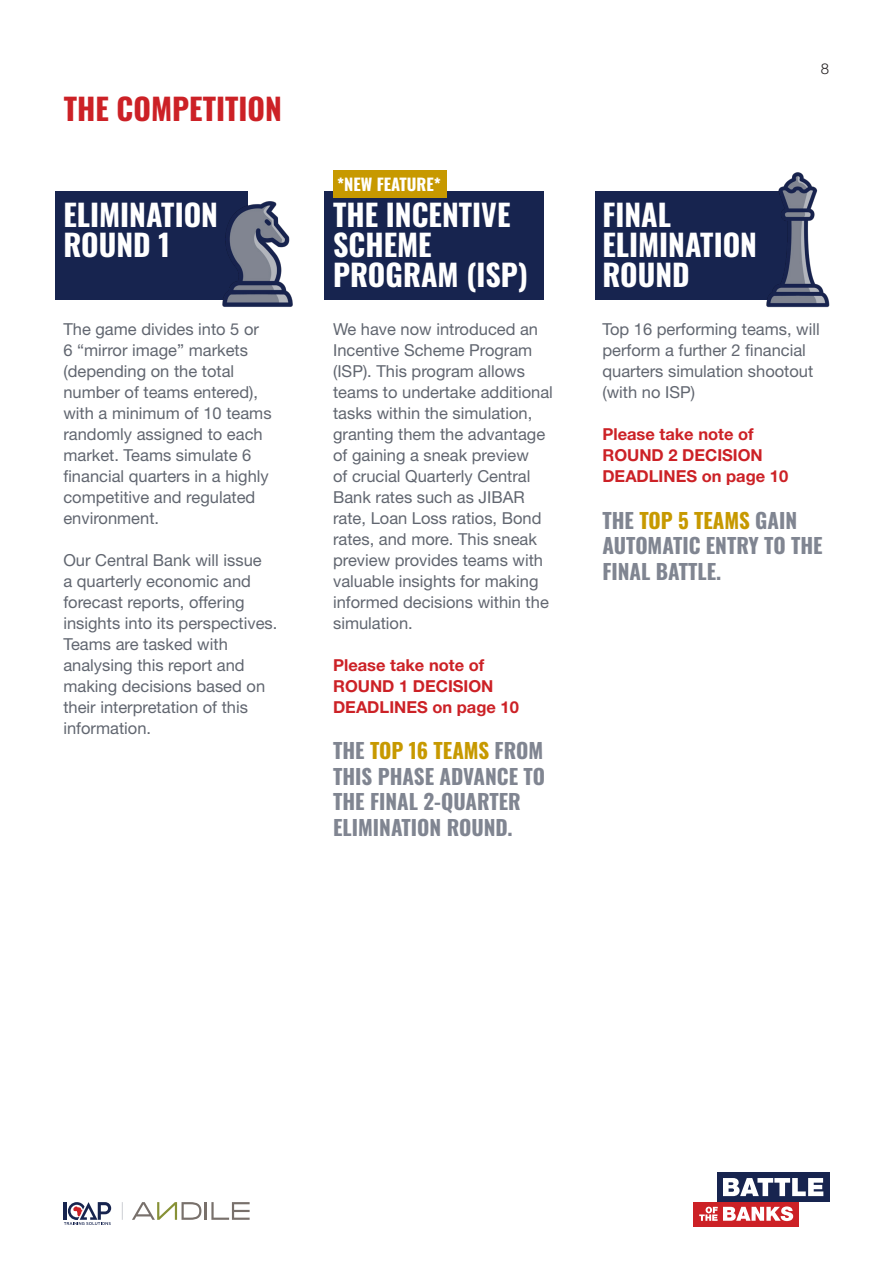
<style>
.page{position:relative;width:893px;height:1263px;background:#fff}
.page>*{position:absolute;margin:0;border:0;box-sizing:border-box;transform-origin:0 0}
.t1{font:700 30px/30px "Oswald";color:#fff}
.t2{font:700 30px "Oswald";color:#cc2126}
.t3{font:700 21px/25.5px "Oswald";color:#808591}
.t4{font:16.5px/21px "Helvetica Neue LT Std";color:#616670}
.t5{font:700 16.5px/21px "Helvetica Neue LT Std";color:#cc2126}
.t6{font:700 16.5px "Oswald";color:#fff}
.t7{font:300 15px "Helvetica Neue LT Std";color:#231f20}
.s1{color:#c79900}
</style>
<div class="page">
<svg style="left:64px;top:1202px;width:47px;height:23px"></svg>
<svg style="left:132px;top:1202px;width:118px;height:18px"></svg>
<svg style="left:122px;top:1202px;width:1px;height:18px"></svg>
<div style="left:693px;top:1202px;width:106px;height:24px;background:#cc2126"></div>
<svg style="left:699px;top:1206px;width:94px;height:15px"></svg>
<div style="left:717px;top:1172px;width:112px;height:30px;background:#17244f"></div>
<svg style="left:723px;top:1178px;width:100px;height:18px"></svg>
<div style="left:55px;top:191px;width:193px;height:109px;background:#17244f"></div>
<div style="left:325px;top:192px;width:219px;height:108px;background:#17244f"></div>
<div style="left:595px;top:192px;width:203px;height:108px;background:#17244f"></div>
<div style="left:333px;top:170px;width:113px;height:27px;background:#c79900"></div>
<img style="left:222px;top:201px;width:71px;height:106px">
<img style="left:724px;top:172px;width:106px;height:136px">
<p class="t2" style="left:64px;top:93px;width:220px">THE COMPETITION</p>
<p class="t1" style="left:63px;top:202px;width:156px">ELIMINATION<br>ROUND 1</p>
<p class="t4" style="left:63px;top:319px;width:210px">The game divides into 5 or<br>6 “mirror image” markets (depending on the total number of teams entered), with a minimum of 10 teams randomly assigned to each market. Teams simulate 6 financial quarters in a highly competitive and regulated environment.</p>
<p class="t4" style="left:63px;top:550px;width:215px">Our Central Bank will issue<br>a quarterly economic and forecast reports, offering insights into its perspectives.<br>Teams are tasked with analysing this report and making decisions based on their interpretation of this information.</p>
<p class="t6" style="left:337px;top:175px;width:105px">*NEW FEATURE*</p>
<p class="t1" style="left:333px;top:201px;width:196px">THE INCENTIVE<br>SCHEME<br>PROGRAM (ISP)</p>
<p class="t4" style="left:333px;top:318px;width:221px">We have now introduced an<br>Incentive Scheme Program (ISP). This program allows teams to undertake additional tasks within the simulation, granting them the advantage of gaining a sneak preview<br>of crucial Quarterly Central<br>Bank rates such as JIBAR rate, Loan Loss ratios, Bond rates, and more. This sneak preview provides teams with valuable insights for making informed decisions within the simulation.</p>
<p class="t5" style="left:333px;top:654px;width:153px">Please take note of</p>
<p class="t5" style="left:333px;top:675px;width:187px">ROUND 1 DECISION<br>DEADLINES on page 10</p>
<p class="t3" style="left:333px;top:739px;width:213px">THE <span class="s1">TOP 16 TEAMS</span> FROM<br>THIS PHASE ADVANCE TO<br>THE FINAL 2-QUARTER<br>ELIMINATION ROUND.</p>
<p class="t7" style="left:821px;top:60px;width:10px">8</p>
<p class="t1" style="left:602px;top:202px;width:156px">FINAL<br>ELIMINATION<br>ROUND</p>
<p class="t4" style="left:602px;top:319px;width:219px">Top 16 performing teams, will perform a further 2 financial quarters simulation shootout (with no ISP)</p>
<p class="t5" style="left:602px;top:423px;width:153px">Please take note of</p>
<p class="t5" style="left:602px;top:444px;width:187px">ROUND 2 DECISION<br>DEADLINES on page 10</p>
<p class="t3" style="left:602px;top:509px;width:222px">THE <span class="s1">TOP 5 TEAMS</span> GAIN<br>AUTOMATIC ENTRY TO THE<br>FINAL BATTLE.</p>
</div>
